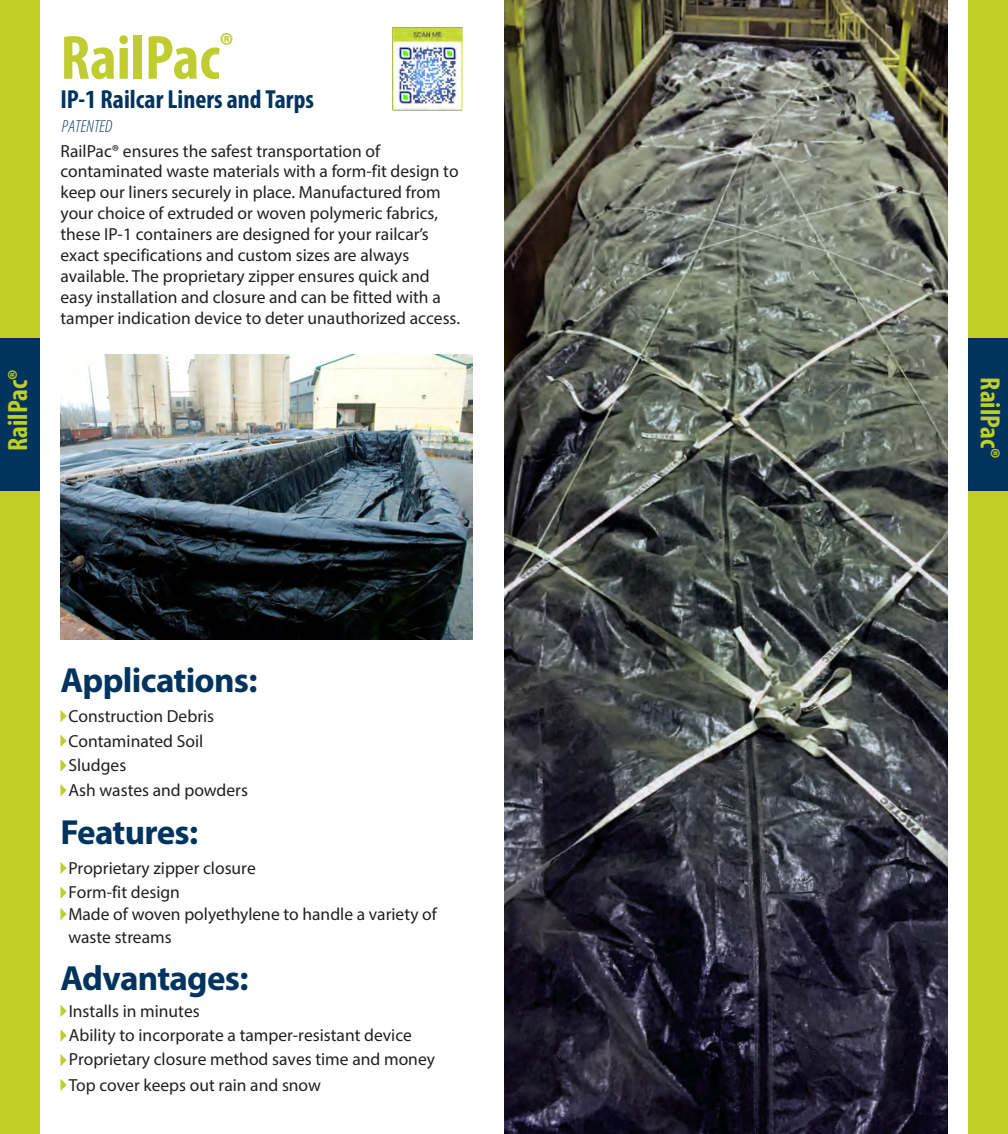
<style>
.page{position:relative;width:1008px;height:1134px;background:#fff}
.page>*{position:absolute;margin:0;border:0;box-sizing:border-box;transform-origin:0 0}
.t1{font:700 condensed 63px "Myriad Pro";color:#c0cd30}
.t2{font:700 35px "Myriad Pro";letter-spacing:-.02em;color:#00345e}
.t3{font:700 condensed 28px "Myriad Pro";color:#c1ce23}
.t4{font:700 condensed 26.25px "Myriad Pro";color:#00345e}
.t5{font:17.5px/20.8px "Myriad Pro";color:#231f20}
.t6{font:italic 300 condensed 17.5px "Myriad Pro";color:#00355f}
</style>
<div class="page">
<div style="left:969px;top:0;width:39px;height:1134px;background:#c1ce23"></div>
<div style="left:0;top:0;width:39px;height:1134px;background:#c1ce23"></div>
<svg style="left:60px;top:862px;width:7px;height:12px"></svg>
<svg style="left:60px;top:886px;width:7px;height:13px"></svg>
<svg style="left:60px;top:908px;width:7px;height:12px"></svg>
<svg style="left:60px;top:710px;width:7px;height:12px"></svg>
<svg style="left:60px;top:735px;width:7px;height:12px"></svg>
<svg style="left:60px;top:759px;width:7px;height:13px"></svg>
<svg style="left:60px;top:784px;width:7px;height:12px"></svg>
<img style="left:60px;top:355px;width:413px;height:285px">
<svg style="left:60px;top:1005px;width:7px;height:12px"></svg>
<svg style="left:60px;top:1029px;width:7px;height:13px"></svg>
<svg style="left:60px;top:1054px;width:7px;height:12px"></svg>
<svg style="left:60px;top:1079px;width:7px;height:12px"></svg>
<img style="left:504px;top:0;width:444px;height:1134px">
<div style="left:0;top:338px;width:39px;height:153px;background:#00345e"></div>
<div style="left:969px;top:338px;width:39px;height:153px;background:#00345e"></div>
<img style="left:392px;top:28px;width:70px;height:83px">
<h1 class="t1" style="left:60px;top:18px;width:174px">RailPac<sup>®</sup></h1>
<h3 class="t4" style="left:60px;top:82px;width:255px">IP-1 Railcar Liners and Tarps</h3>
<p class="t6" style="left:62px;top:116px;width:52px">PATENTED</p>
<p class="t5" style="left:60px;top:140px;width:401px">RailPac® ensures the safest transportation of contaminated waste materials with a form-fit design to keep our liners securely in place. Manufactured from your choice of extruded or woven polymeric fabrics, these IP-1 containers are designed for your railcar’s exact specifications and custom sizes are always available. The proprietary zipper ensures quick and easy installation and closure and can be fitted with a tamper indication device to deter unauthorized access.</p>
<h3 class="t3" style="left:0;top:451px;width:83px;rotate:-90deg">RailPac®</h3>
<h3 class="t3" style="left:1008px;top:377px;width:83px;rotate:90deg">RailPac®</h3>
<h2 class="t2" style="left:60px;top:657px;width:198px">Applications:</h2>
<p class="t5" style="left:69px;top:704px;width:181px;line-height:24.5px">Construction Debris<br>Contaminated Soil<br>Sludges<br>Ash wastes and powders</p>
<h2 class="t2" style="left:60px;top:809px;width:139px">Features:</h2>
<p class="t5" style="left:68px;top:856px;width:370px;line-height:22.9px">Proprietary zipper closure<br>Form-fit design<br>Made of woven polyethylene to handle a variety of waste streams</p>
<h2 class="t2" style="left:60px;top:955px;width:189px">Advantages:</h2>
<p class="t5" style="left:69px;top:999px;width:368px;line-height:24.5px">Installs in minutes<br>Ability to incorporate a tamper-resistant device Proprietary closure method saves time and money Top cover keeps out rain and snow</p>
</div>
